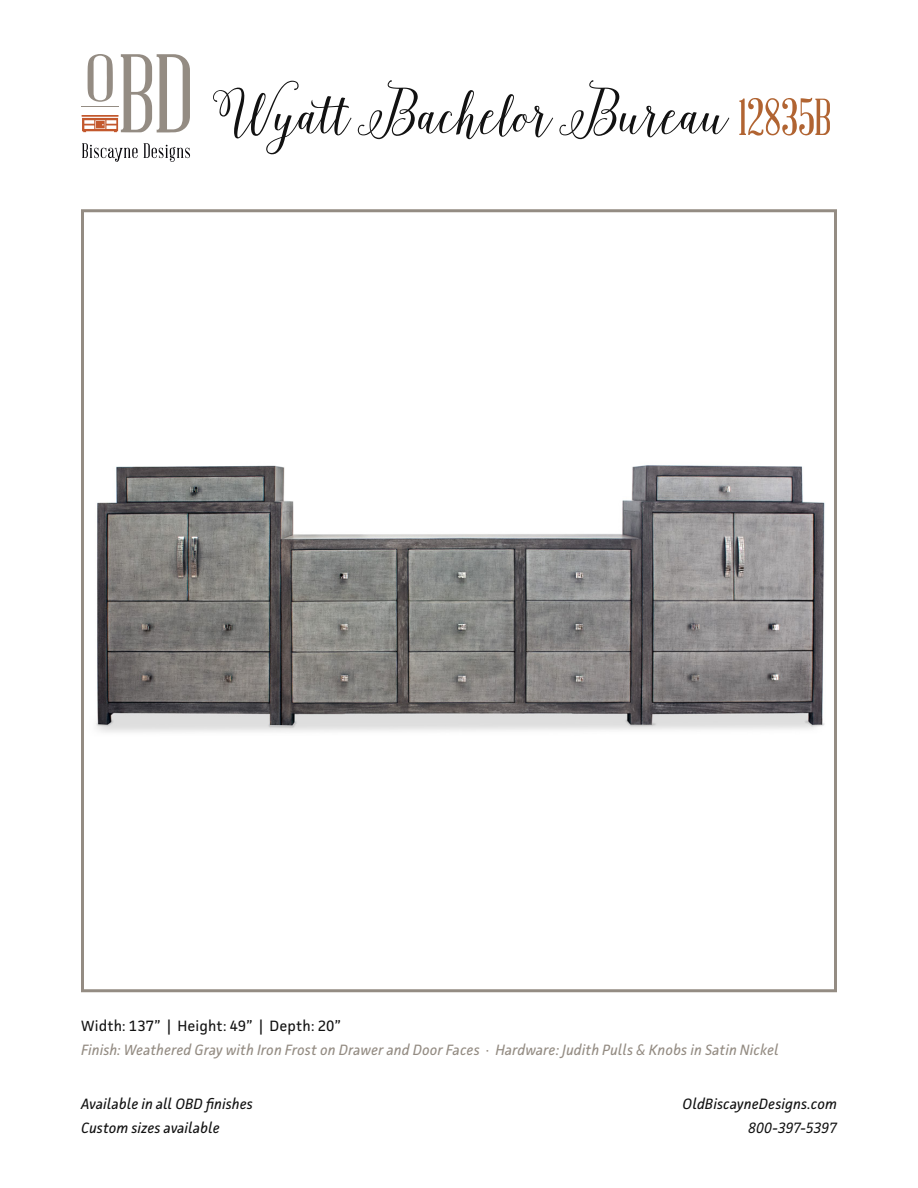
<style>
.page{position:relative;width:918px;height:1188px;background:#fff}
.page>*{position:absolute;margin:0;border:0;box-sizing:border-box;transform-origin:0 0}
.t1{font:82.5px "Isabella Script";color:#121212}
.t2{font:italic 15px "Facit";letter-spacing:.005em;color:#948c83}
.t3{font:italic 15px "Facit";letter-spacing:.005em;color:#121212}
.t4{font:15px "Facit";letter-spacing:.005em;color:#121212}
.s1{font-family:"Abraham Lincoln";font-size:51px;color:#b16432}
</style>
<div class="page">
<svg style="left:82px;top:143px;width:56px;height:19px"></svg>
<svg style="left:144px;top:143px;width:46px;height:19px"></svg>
<svg style="left:81px;top:54px;width:109px;height:78px"></svg>
<img style="left:96px;top:465px;width:729px;height:267px">
<div style="left:81px;top:209px;width:756px;height:783px;border:3px solid #948c83"></div>
<p class="t1" style="left:216px;top:77px;width:617px">Wyatt Bachelor Bureau <span class="s1">12835B</span></p>
<p class="t4" style="left:81px;top:1016px;width:261px">Width: 137” | Height: 49” | Depth: 20”</p>
<p class="t2" style="left:81px;top:1040px;width:699px">Finish: Weathered Gray with Iron Frost on Drawer and Door Faces · Hardware: Judith Pulls &amp; Knobs in Satin Nickel</p>
<p class="t3" style="left:81px;top:1094px;width:174px">Available in all OBD finishes</p>
<p class="t3" style="left:683px;top:1094px;width:156px">OldBiscayneDesigns.com</p>
<p class="t3" style="left:81px;top:1118px;width:140px">Custom sizes available</p>
<p class="t3" style="left:748px;top:1118px;width:90px">800-397-5397</p>
</div>
